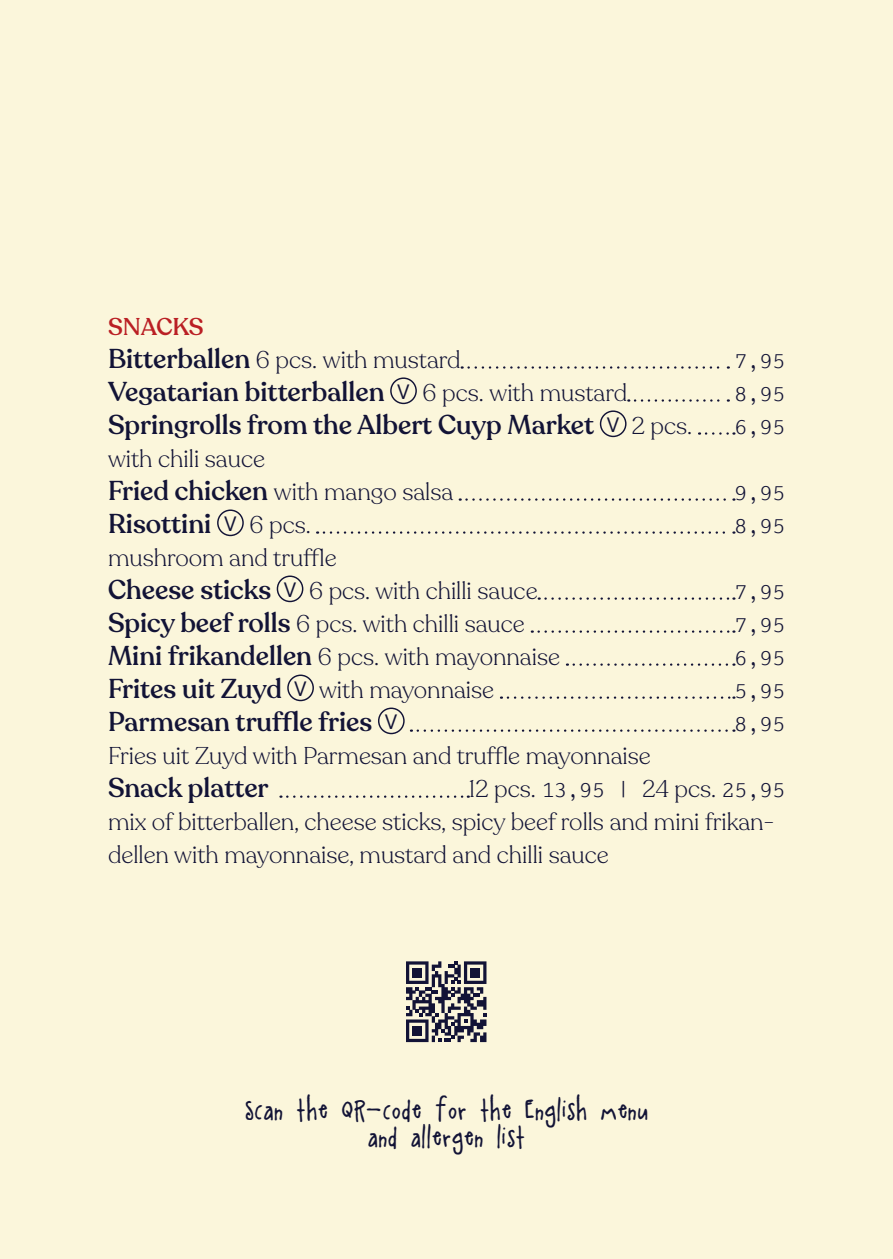
<style>
.page{position:relative;width:893px;height:1259px;background:#fbf6db}
.page>*{position:absolute;margin:0;border:0;box-sizing:border-box;transform-origin:0 0}
.t1{font:500 27px "Recoleta";color:#121336}
.t2{font:300 24px/33px "Recoleta";color:#121336}
.t3{font:24px "A Little Pot";letter-spacing:.05em;color:#121336}
.t4{font:500 24px "Recoleta";letter-spacing:-.005em;color:#ba1f24}
.t5{font:300 21px "Lexia Mono";color:#121336}
.s1{font-weight:500;font-size:27px}
.s2{font-family:"Karben 205 Mono";font-weight:400;font-size:29.1px}
.s3{font-family:"Lexia Mono";font-size:21px}
</style>
<div class="page">
<svg style="left:406px;top:961px;width:80px;height:81px"></svg>
<div style="left:412px;top:1026px;width:10px;height:9px;background:#121336"></div>
<svg style="left:462px;top:366px;width:267px;height:3px"></svg>
<svg style="left:635px;top:399px;width:94px;height:3px"></svg>
<svg style="left:706px;top:432px;width:28px;height:3px"></svg>
<svg style="left:460px;top:498px;width:274px;height:3px"></svg>
<svg style="left:324px;top:531px;width:410px;height:3px"></svg>
<svg style="left:539px;top:597px;width:195px;height:3px"></svg>
<svg style="left:532px;top:630px;width:202px;height:3px"></svg>
<svg style="left:574px;top:663px;width:160px;height:3px"></svg>
<svg style="left:508px;top:696px;width:226px;height:3px"></svg>
<svg style="left:418px;top:729px;width:316px;height:3px"></svg>
<svg style="left:287px;top:795px;width:182px;height:3px"></svg>
<div style="left:390px;top:377px;width:27px;height:27px;border:1px solid #121336;border-radius:50%"></div>
<div style="left:600px;top:410px;width:26px;height:27px;border:1px solid #121336;border-radius:50%"></div>
<div style="left:217px;top:509px;width:27px;height:27px;border:1px solid #121336;border-radius:50%"></div>
<div style="left:277px;top:575px;width:26px;height:27px;border:1px solid #121336;border-radius:50%"></div>
<div style="left:287px;top:674px;width:27px;height:27px;border:1px solid #121336;border-radius:50%"></div>
<div style="left:378px;top:707px;width:27px;height:27px;border:1px solid #121336;border-radius:50%"></div>
<p class="t4" style="left:108px;top:311px;width:97px">SNACKS</p>
<p class="t2" style="left:108px;top:343px;width:354px"><span class="s1">Bitterballen</span> 6 pcs. with mustard</p>
<p class="t5" style="left:735px;top:346px;width:52px">7,95</p>
<p class="t1" style="left:108px;top:374px;width:304px">Vegatarian bitterballen <span class="s2">v</span></p>
<p class="t2" style="left:422px;top:376px;width:206px">6 pcs. with mustard</p>
<p class="t5" style="left:735px;top:379px;width:52px">8,95</p>
<p class="t1" style="left:108px;top:407px;width:513px">Springrolls from the Albert Cuyp Market <span class="s2">v</span></p>
<p class="t2" style="left:632px;top:409px;width:62px">2 pcs.</p>
<p class="t5" style="left:735px;top:412px;width:52px">6,95</p>
<p class="t2" style="left:108px;top:442px;width:158px">with chili sauce</p>
<p class="t2" style="left:108px;top:475px;width:347px"><span class="s1">Fried chicken</span> with mango salsa</p>
<p class="t5" style="left:735px;top:478px;width:52px">9,95</p>
<p class="t1" style="left:108px;top:506px;width:131px">Risottini <span class="s2">v</span></p>
<p class="t2" style="left:250px;top:508px;width:63px">6 pcs.</p>
<p class="t5" style="left:735px;top:511px;width:52px">8,95</p>
<p class="t2" style="left:108px;top:541px;width:230px">mushroom and truffle</p>
<p class="t1" style="left:108px;top:572px;width:190px">Cheese sticks <span class="s2">v</span></p>
<p class="t2" style="left:309px;top:574px;width:230px">6 pcs. with chilli sauce</p>
<p class="t5" style="left:735px;top:577px;width:52px">7,95</p>
<p class="t2" style="left:108px;top:607px;width:418px"><span class="s1">Spicy beef rolls</span> 6 pcs. with chilli sauce</p>
<p class="t5" style="left:735px;top:610px;width:52px">7,95</p>
<p class="t2" style="left:108px;top:640px;width:453px"><span class="s1">Mini frikandellen</span> 6 pcs. with mayonnaise</p>
<p class="t5" style="left:735px;top:643px;width:52px">6,95</p>
<p class="t1" style="left:108px;top:671px;width:201px">Frites uit Zuyd <span class="s2">v</span></p>
<p class="t2" style="left:319px;top:673px;width:177px">with mayonnaise</p>
<p class="t5" style="left:735px;top:676px;width:52px">5,95</p>
<p class="t1" style="left:108px;top:704px;width:292px">Parmesan truffle fries <span class="s2">v</span></p>
<p class="t5" style="left:735px;top:709px;width:52px">8,95</p>
<p class="t2" style="left:108px;top:739px;width:544px">Fries uit Zuyd with Parmesan and truffle mayonnaise</p>
<p class="t1" style="left:108px;top:770px;width:162px">Snack platter</p>
<p class="t2" style="left:469px;top:772px;width:318px">12 pcs. <span class="s3">13,95 |</span> 24 pcs. <span class="s3">25,95</span></p>
<p class="t2" style="left:108px;top:805px;width:668px">mix of bitterballen, cheese sticks, spicy beef rolls and mini frikan&shy;dellen with mayonnaise, mustard and chilli sauce</p>
<p class="t3" style="left:245px;top:1097px;width:404px">Scan the QR-code for the English menu</p>
<p class="t3" style="left:368px;top:1124px;width:158px">and allergen list</p>
</div>
